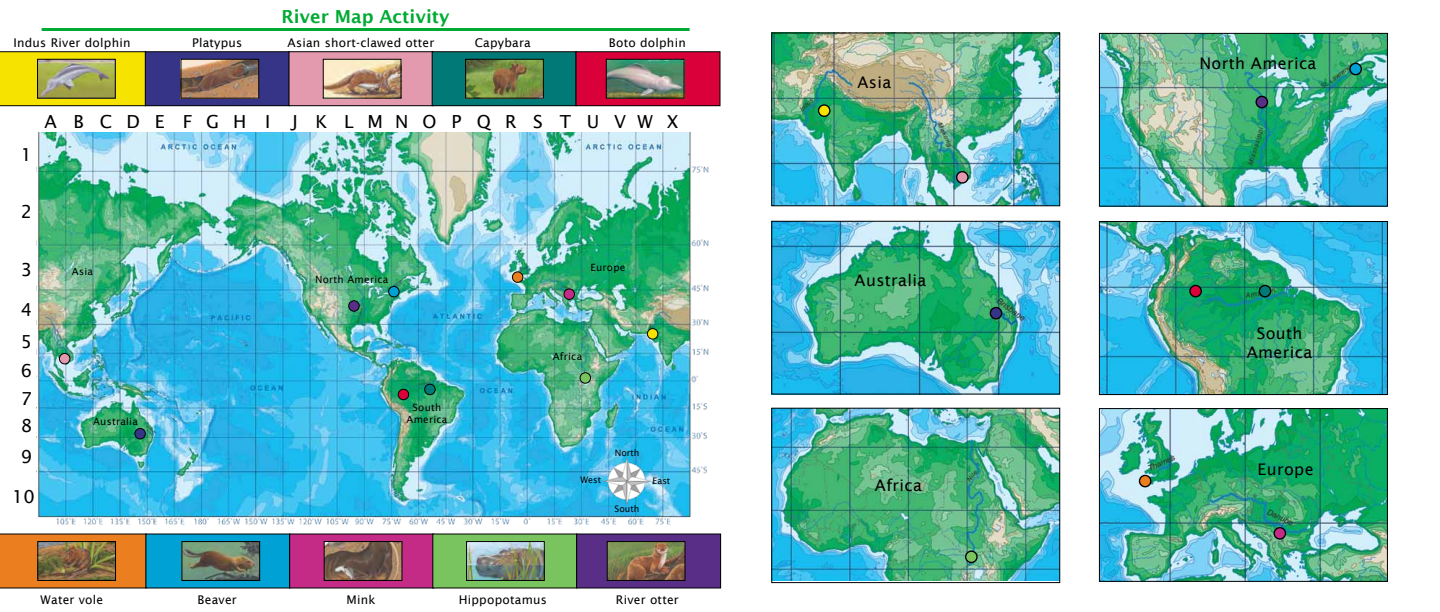
<style>
.page{position:relative;width:1440px;height:612px;background:#fff}
.page>*{position:absolute;margin:0;border:0;box-sizing:border-box;transform-origin:0 0}
.t1{font:18px/27.9px "Lucida Sans";letter-spacing:.83em;color:#000}
.t2{font:600 18px "Lucida Sans";color:#01aa34}
.t3{font:16px/19.2px "Lucida Sans";letter-spacing:.025em;color:#000;text-align:center}
.t4{font:12px "Lucida Sans";letter-spacing:.02em;color:#000}
.t5{font:10px/12px "Lucida Sans";letter-spacing:.025em;color:#000;text-align:center}
.t6{font:9px "Lucida Sans";color:#000}
</style>
<div class="page">
<img style="left:773px;top:410px;width:285px;height:171px">
<div style="left:771px;top:408px;width:289px;height:175px;border:1px solid #000"></div>
<img style="left:773px;top:34px;width:285px;height:170px">
<div style="left:771px;top:32px;width:289px;height:174px;border:1px solid #000"></div>
<img style="left:773px;top:223px;width:285px;height:170px">
<div style="left:771px;top:221px;width:289px;height:174px;border:1px solid #000"></div>
<img style="left:1101px;top:410px;width:285px;height:170px">
<div style="left:1099px;top:408px;width:289px;height:174px;border:1px solid #000"></div>
<img style="left:1101px;top:35px;width:285px;height:170px">
<div style="left:1099px;top:33px;width:289px;height:174px;border:1px solid #000"></div>
<img style="left:1101px;top:223px;width:285px;height:170px">
<div style="left:1099px;top:221px;width:289px;height:174px;border:1px solid #000"></div>
<img style="left:36px;top:132px;width:673px;height:393px">
<img style="left:603px;top:457px;width:47px;height:48px">
<div style="left:349px;top:301px;width:10px;height:10px;background:#592e87;border-radius:50%"></div>
<div style="left:348px;top:301px;width:11px;height:10px;border:1px solid #000;border-radius:50%"></div>
<div style="left:389px;top:286px;width:10px;height:11px;background:#00a1d4;border-radius:50%"></div>
<div style="left:388px;top:286px;width:11px;height:11px;border:1px solid #000;border-radius:50%"></div>
<div style="left:398px;top:389px;width:11px;height:11px;background:#da003a;border-radius:50%"></div>
<div style="left:398px;top:389px;width:11px;height:11px;border:1px solid #000;border-radius:50%"></div>
<div style="left:425px;top:384px;width:10px;height:11px;background:#007977;border-radius:50%"></div>
<div style="left:424px;top:384px;width:11px;height:11px;border:1px solid #000;border-radius:50%"></div>
<div style="left:512px;top:272px;width:11px;height:10px;background:#eb7f20;border-radius:50%"></div>
<div style="left:512px;top:272px;width:11px;height:11px;border:1px solid #000;border-radius:50%"></div>
<div style="left:564px;top:289px;width:10px;height:10px;background:#c42b86;border-radius:50%"></div>
<div style="left:564px;top:289px;width:11px;height:11px;border:1px solid #000;border-radius:50%"></div>
<div style="left:580px;top:373px;width:11px;height:10px;background:#79c45e;border-radius:50%"></div>
<div style="left:580px;top:373px;width:11px;height:10px;border:1px solid #000;border-radius:50%"></div>
<div style="left:647px;top:329px;width:11px;height:10px;background:#f7e300;border-radius:50%"></div>
<div style="left:647px;top:328px;width:11px;height:11px;border:1px solid #000;border-radius:50%"></div>
<div style="left:59px;top:353px;width:11px;height:11px;background:#e399ae;border-radius:50%"></div>
<div style="left:59px;top:353px;width:11px;height:11px;border:1px solid #000;border-radius:50%"></div>
<div style="left:135px;top:428px;width:10px;height:11px;background:#353487;border-radius:50%"></div>
<div style="left:135px;top:428px;width:11px;height:11px;border:1px solid #000;border-radius:50%"></div>
<svg style="left:0;top:51px;width:145px;height:55px;background:#e8d501"></svg>
<div style="left:145px;top:52px;width:144px;height:54px;background:#353487"></div>
<div style="left:145px;top:51px;width:145px;height:55px;border:1px solid #000"></div>
<div style="left:289px;top:52px;width:144px;height:54px;background:#e399ae"></div>
<div style="left:289px;top:51px;width:145px;height:55px;border:1px solid #000"></div>
<div style="left:432px;top:52px;width:144px;height:54px;background:#007977"></div>
<div style="left:432px;top:51px;width:145px;height:55px;border:1px solid #000"></div>
<div style="left:576px;top:52px;width:144px;height:54px;background:#da003a"></div>
<div style="left:576px;top:51px;width:144px;height:55px;border:1px solid #000"></div>
<img style="left:608px;top:61px;width:75px;height:36px">
<div style="left:606px;top:59px;width:79px;height:40px;border:1px solid #000"></div>
<img style="left:467px;top:61px;width:75px;height:36px">
<div style="left:465px;top:59px;width:79px;height:40px;border:1px solid #000"></div>
<img style="left:39px;top:61px;width:75px;height:36px">
<div style="left:37px;top:59px;width:79px;height:40px;border:1px solid #000"></div>
<img style="left:325px;top:61px;width:75px;height:36px">
<div style="left:323px;top:59px;width:79px;height:40px;border:1px solid #000"></div>
<img style="left:182px;top:61px;width:75px;height:36px">
<div style="left:180px;top:59px;width:79px;height:40px;border:1px solid #000"></div>
<div style="left:0;top:534px;width:145px;height:54px;background:#eb7f20"></div>
<div style="left:146px;top:534px;width:144px;height:54px;background:#00a1d4"></div>
<div style="left:290px;top:534px;width:144px;height:54px;background:#c42b86"></div>
<div style="left:433px;top:534px;width:144px;height:54px;background:#79c45e"></div>
<div style="left:577px;top:534px;width:144px;height:54px;background:#592e87"></div>
<img style="left:609px;top:543px;width:74px;height:36px">
<div style="left:607px;top:541px;width:78px;height:40px;border:1px solid #000"></div>
<img style="left:183px;top:543px;width:75px;height:36px">
<div style="left:181px;top:541px;width:79px;height:40px;border:1px solid #000"></div>
<img style="left:39px;top:543px;width:75px;height:36px">
<div style="left:37px;top:541px;width:79px;height:40px;border:1px solid #000"></div>
<img style="left:326px;top:543px;width:74px;height:36px">
<div style="left:324px;top:541px;width:78px;height:40px;border:1px solid #000"></div>
<img style="left:468px;top:543px;width:75px;height:36px">
<div style="left:466px;top:541px;width:79px;height:40px;border:1px solid #000"></div>
<svg style="left:957px;top:172px;width:11px;height:11px"></svg>
<div style="left:956px;top:171px;width:13px;height:13px;border:1px solid #000;border-radius:50%"></div>
<svg style="left:819px;top:105px;width:11px;height:11px"></svg>
<div style="left:818px;top:104px;width:13px;height:13px;border:1px solid #000;border-radius:50%"></div>
<div style="left:1256px;top:96px;width:11px;height:12px;background:#592e87;border-radius:50%"></div>
<div style="left:1255px;top:96px;width:13px;height:12px;border:1px solid #000;border-radius:50%"></div>
<svg style="left:1350px;top:63px;width:11px;height:12px"></svg>
<div style="left:1349px;top:63px;width:13px;height:12px;border:1px solid #000;border-radius:50%"></div>
<div style="left:990px;top:308px;width:12px;height:11px;background:#353487;border-radius:50%"></div>
<div style="left:990px;top:307px;width:12px;height:13px;border:1px solid #000;border-radius:50%"></div>
<svg style="left:1190px;top:285px;width:11px;height:12px"></svg>
<div style="left:1189px;top:285px;width:13px;height:12px;border:1px solid #000;border-radius:50%"></div>
<div style="left:1259px;top:285px;width:12px;height:12px;background:#007977;border-radius:50%"></div>
<div style="left:1259px;top:285px;width:12px;height:12px;border:1px solid #000;border-radius:50%"></div>
<div style="left:966px;top:551px;width:11px;height:11px;background:#79c45e;border-radius:50%"></div>
<div style="left:965px;top:551px;width:13px;height:12px;border:1px solid #000;border-radius:50%"></div>
<div style="left:1139px;top:475px;width:12px;height:12px;background:#eb7f20;border-radius:50%"></div>
<div style="left:1139px;top:475px;width:12px;height:12px;border:1px solid #000;border-radius:50%"></div>
<svg style="left:1274px;top:528px;width:11px;height:11px"></svg>
<div style="left:1273px;top:527px;width:13px;height:13px;border:1px solid #000;border-radius:50%"></div>
<hr style="left:42px;top:28px;width:648px;height:3px;background:#01aa34">
<h1 class="t2" style="left:281px;top:6px;width:170px">River Map Activity</h1>
<p class="t4" style="left:13px;top:35px;width:119px">Indus River dolphin</p>
<p class="t4" style="left:192px;top:35px;width:52px">Platypus</p>
<p class="t4" style="left:288px;top:35px;width:148px">Asian short-clawed otter</p>
<p class="t4" style="left:475px;top:35px;width:58px">Capybara</p>
<p class="t4" style="left:609px;top:35px;width:78px">Boto dolphin</p>
<h1 class="t1" style="left:21px;top:140px;width:13px">1</h1>
<h1 class="t1" style="left:44px;top:107px;width:69px">ABC</h1>
<h1 class="t1" style="left:183px;top:107px;width:11px">F</h1>
<h1 class="t1" style="left:126px;top:107px;width:15px">D</h1>
<h1 class="t1" style="left:206px;top:107px;width:448px">GH I J KLMNOPQRSTUVW</h1>
<h1 class="t1" style="left:155px;top:107px;width:11px">E</h1>
<h1 class="t1" style="left:667px;top:107px;width:13px">X</h1>
<h1 class="t1" style="left:21px;top:198px;width:13px">2</h1>
<h1 class="t1" style="left:21px;top:256px;width:13px">3</h1>
<h1 class="t1" style="left:21px;top:294px;width:13px;line-height:32.1px">4<br>5</h1>
<h1 class="t1" style="left:21px;top:356px;width:13px;text-align:justify">6<br>7<br>8</h1>
<h1 class="t1" style="left:21px;top:443px;width:13px">9</h1>
<h1 class="t1" style="left:12px;top:483px;width:24px">10</h1>
<p class="t5" style="left:72px;top:266px;width:23px">Asia</p>
<p class="t5" style="left:93px;top:416px;width:46px">Australia</p>
<p class="t5" style="left:315px;top:274px;width:75px">North America</p>
<p class="t5" style="left:407px;top:401px;width:42px">South<br>America</p>
<p class="t5" style="left:591px;top:262px;width:36px">Europe</p>
<p class="t5" style="left:553px;top:351px;width:31px">Africa</p>
<p class="t6" style="left:615px;top:448px;width:26px">North</p>
<p class="t6" style="left:581px;top:475px;width:22px">West</p>
<p class="t6" style="left:653px;top:475px;width:19px">East</p>
<p class="t6" style="left:615px;top:504px;width:26px">South</p>
<p class="t4" style="left:41px;top:593px;width:64px">Water vole</p>
<p class="t4" style="left:198px;top:593px;width:41px">Beaver</p>
<p class="t4" style="left:346px;top:593px;width:30px">Mink</p>
<p class="t4" style="left:459px;top:593px;width:90px">Hippopotamus</p>
<p class="t4" style="left:616px;top:593px;width:64px">River otter</p>
<h2 class="t3" style="left:857px;top:72px;width:35px">Asia</h2>
<h2 class="t3" style="left:855px;top:271px;width:73px">Australia</h2>
<h2 class="t3" style="left:875px;top:476px;width:49px">Africa</h2>
<h2 class="t3" style="left:1199px;top:53px;width:119px">North America</h2>
<h2 class="t3" style="left:1247px;top:323px;width:67px">South<br>America</h2>
<h2 class="t3" style="left:1258px;top:460px;width:57px">Europe</h2>
</div>
